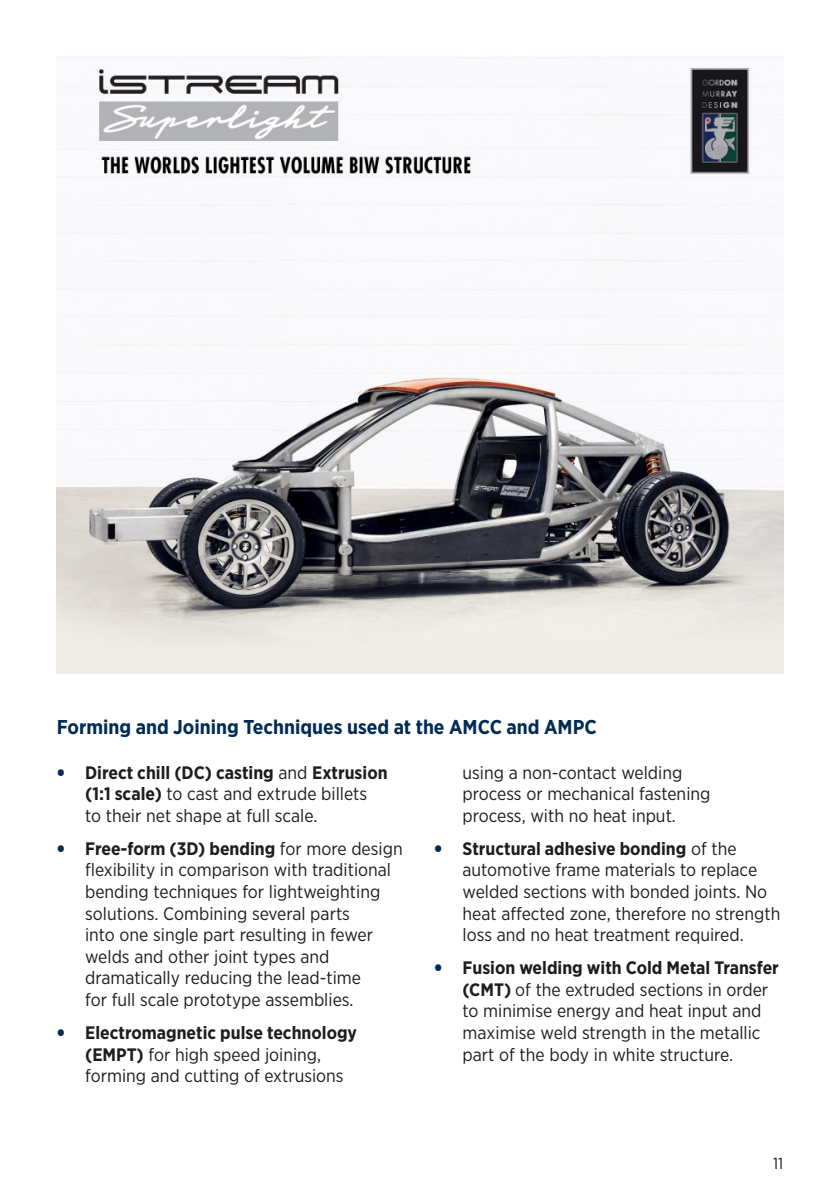
<style>
.page{position:relative;width:840px;height:1191px;background:#fff}
.page>*{position:absolute;margin:0;border:0;box-sizing:border-box;transform-origin:0 0}
.t1{font:700 20px "Gotham Narrow";color:#002b54}
.Bullets{font:18px/21.6px "Gotham Narrow";color:#1d1d1b}
.t2{font:16px "Gotham Narrow";color:#1d1d1b}
.s1{font-weight:900;color:#002b54}
.s2{font-weight:700}
</style>
<div class="page">
<img style="left:57px;top:57px;width:725px;height:616px">
<p class="t1" style="left:57px;top:714px;width:541px">Forming and Joining Techniques used at the AMCC and AMPC</p>
<p class="Bullets" style="left:85px;top:761px;width:304px;text-indent:-28px"><span class="s1">•</span> <span class="s2">Direct chill (DC) casting</span> and <span class="s2">Extrusion (1:1 scale)</span> to cast and extrude billets to their net shape at full scale.</p>
<p class="Bullets" style="left:85px;top:837px;width:319px;text-indent:-28px"><span class="s1">•</span> <span class="s2">Free-form (3D) bending</span> for more design flexibility in comparison with traditional bending techniques for lightweighting solutions. Combining several parts<br>into one single part resulting in fewer welds and other joint types and dramatically reducing the lead-time<br>for full scale prototype assemblies.</p>
<p class="Bullets" style="left:85px;top:1021px;width:273px;text-indent:-28px"><span class="s1">•</span> <span class="s2">Electromagnetic pulse technology (EMPT)</span> for high speed joining, forming and cutting of extrusions</p>
<p class="Bullets" style="left:462px;top:761px;width:249px">using a non‑contact welding process or mechanical fastening process, with no heat input.</p>
<p class="Bullets" style="left:462px;top:837px;width:319px;text-indent:-28px"><span class="s1">•</span> <span class="s2">Structural adhesive bonding</span> of the automotive frame materials to replace welded sections with bonded joints. No heat affected zone, therefore no strength loss and no heat treatment required.</p>
<p class="Bullets" style="left:462px;top:956px;width:318px;text-indent:-28px"><span class="s1">•</span> <span class="s2">Fusion welding with Cold Metal Transfer (CMT)</span> of the extruded sections in order to minimise energy and heat input and maximise weld strength in the metallic part of the body in white structure.</p>
<p class="t2" style="left:772px;top:1153px;width:12px">11</p>
</div>
